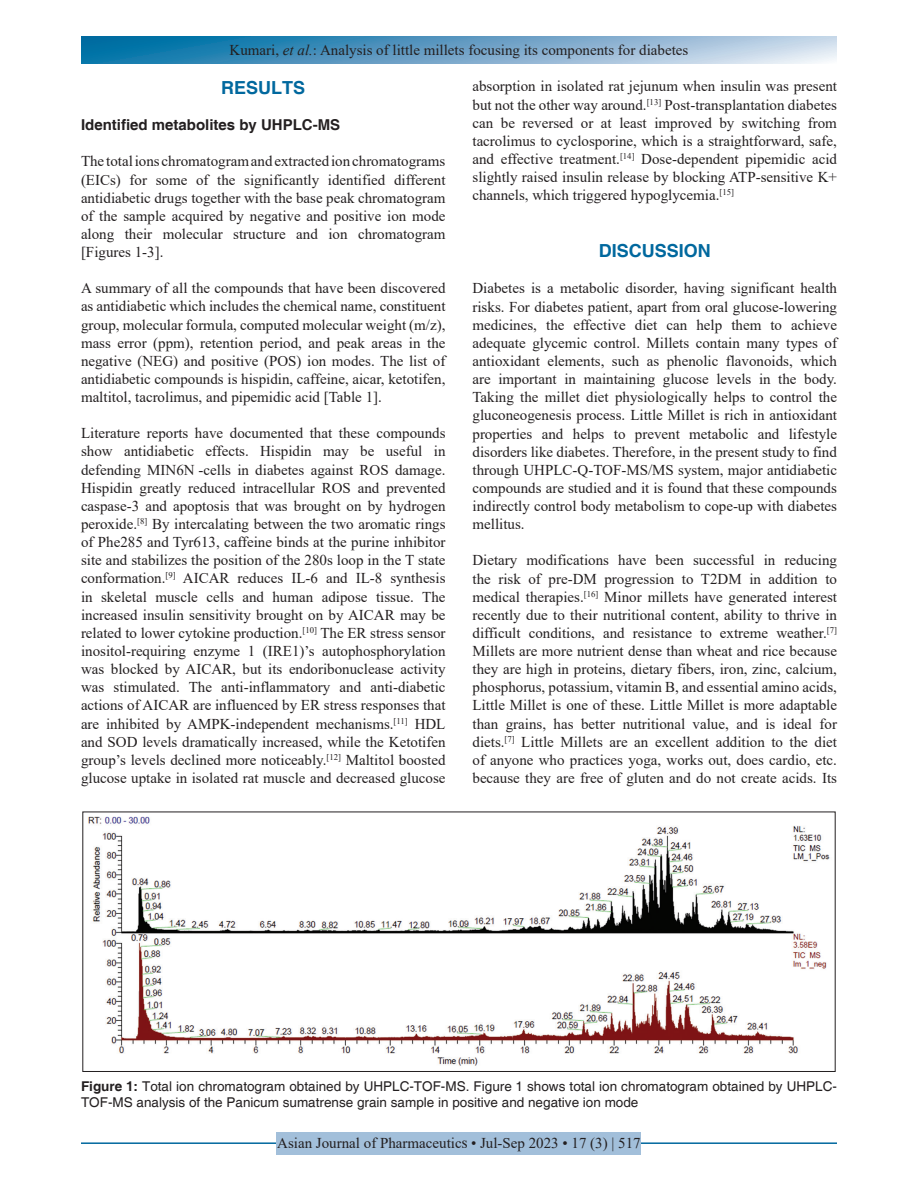
<style>
.page{position:relative;width:918px;height:1188px;background:#fff}
.page>*{position:absolute;margin:0;border:0;box-sizing:border-box;transform-origin:0 0}
.t1{font:700 18px "Helvetica";color:#00689e}
.TX{font:15px/18.1px "Times New Roman";color:#231f20;text-align:justify}
.RF{font:15px "Times New Roman";color:#231f20}
.H2_No_Above_Space{font:700 15px "Helvetica";color:#231f20}
.REF{font:13.5px/16.5px "Helvetica";color:#231f20}
.s1{font-style:italic}
.s2{font-weight:700}
</style>
<div class="page">
<svg style="left:81px;top:37px;width:756px;height:27px;background:#6ba4c8"></svg>
<hr style="left:81px;top:1142px;width:756px;height:2px;background:#00689e">
<div style="left:277px;top:1132px;width:364px;height:22px;background:#a2bfda"></div>
<img style="left:88px;top:816px;width:742px;height:250px">
<div style="left:83px;top:812px;width:752px;height:260px;border:1px solid #231f20"></div>
<p class="TX" style="left:230px;top:41px;width:460px">Kumari, <span class="s1">et al.</span>: Analysis of little millets focusing its components for diabetes</p>
<h1 class="t1" style="left:221px;top:77px;width:86px">RESULTS</h1>
<p class="H2_No_Above_Space" style="left:81px;top:116px;width:261px">Identified metabolites by UHPLC-MS</p>
<p class="TX" style="left:81px;top:152px;width:366px">The total ions chromatogram and extracted ion chromatograms (EICs) for some of the significantly identified different antidiabetic drugs together with the base peak chromatogram of the sample acquired by negative and positive ion mode along their molecular structure and ion chromatogram [Figures 1-3].</p>
<p class="TX" style="left:81px;top:279px;width:366px">A summary of all the compounds that have been discovered as antidiabetic which includes the chemical name, constituent group, molecular formula, computed molecular weight (m/z), mass error (ppm), retention period, and peak areas in the negative (NEG) and positive (POS) ion modes. The list of antidiabetic compounds is hispidin, caffeine, aicar, ketotifen, maltitol, tacrolimus, and pipemidic acid [Table 1].</p>
<p class="TX" style="left:81px;top:424px;width:366px">Literature reports have documented that these compounds show antidiabetic effects. Hispidin may be useful in defending MIN6N -cells in diabetes against ROS damage.<br>Hispidin greatly reduced intracellular ROS and prevented caspase-3 and apoptosis that was brought on by hydrogen peroxide.<sup>[8]</sup> By intercalating between the two aromatic rings of Phe285 and Tyr613, caffeine binds at the purine inhibitor site and stabilizes the position of the 280s loop in the T state conformation.<sup>[9]</sup> AICAR reduces IL-6 and IL-8 synthesis in skeletal muscle cells and human adipose tissue. The increased insulin sensitivity brought on by AICAR may be related to lower cytokine production.<sup>[10]</sup> The ER stress sensor inositol-requiring enzyme 1 (IRE1)’s autophosphorylation was blocked by AICAR, but its endoribonuclease activity was stimulated. The anti-inflammatory and anti-diabetic actions of AICAR are influenced by ER stress responses that are inhibited by AMPK-independent mechanisms.<sup>[11]</sup> HDL and SOD levels dramatically increased, while the Ketotifen group’s levels declined more noticeably.<sup>[12]</sup> Maltitol boosted glucose uptake in isolated rat muscle and decreased glucose</p>
<p class="TX" style="left:472px;top:77px;width:366px">absorption in isolated rat jejunum when insulin was present but not the other way around.<sup>[13]</sup> Post-transplantation diabetes can be reversed or at least improved by switching from tacrolimus to cyclosporine, which is a straightforward, safe, and effective treatment.<sup>[14]</sup> Dose-dependent pipemidic acid slightly raised insulin release by blocking ATP-sensitive K+ channels, which triggered hypoglycemia.<sup>[15]</sup></p>
<h1 class="t1" style="left:599px;top:240px;width:114px">DISCUSSION</h1>
<p class="TX" style="left:472px;top:279px;width:366px">Diabetes is a metabolic disorder, having significant health risks. For diabetes patient, apart from oral glucose-lowering medicines, the effective diet can help them to achieve adequate glycemic control. Millets contain many types of antioxidant elements, such as phenolic flavonoids, which are important in maintaining glucose levels in the body.<br>Taking the millet diet physiologically helps to control the gluconeogenesis process. Little Millet is rich in antioxidant properties and helps to prevent metabolic and lifestyle disorders like diabetes. Therefore, in the present study to find through UHPLC-Q-TOF-MS/MS system, major antidiabetic compounds are studied and it is found that these compounds indirectly control body metabolism to cope-up with diabetes mellitus.</p>
<p class="TX" style="left:472px;top:551px;width:366px">Dietary modifications have been successful in reducing the risk of pre-DM progression to T2DM in addition to medical therapies.<sup>[16]</sup> Minor millets have generated interest recently due to their nutritional content, ability to thrive in difficult conditions, and resistance to extreme weather.<sup>[7] </sup>Millets are more nutrient dense than wheat and rice because they are high in proteins, dietary fibers, iron, zinc, calcium, phosphorus, potassium, vitamin B, and essential amino acids, Little Millet is one of these. Little Millet is more adaptable than grains, has better nutritional value, and is ideal for diets.<sup>[7]</sup> Little Millets are an excellent addition to the diet of anyone who practices yoga, works out, does cardio, etc. because they are free of gluten and do not create acids. Its</p>
<p class="REF" style="left:81px;top:1078px;width:757px"><span class="s2">Figure 1:</span> Total ion chromatogram obtained by UHPLC-TOF-MS. Figure 1 shows total ion chromatogram obtained by UHPLC-<br>TOF-MS analysis of the Panicum sumatrense grain sample in positive and negative ion mode</p>
<p class="RF" style="left:277px;top:1133px;width:365px">Asian Journal of Pharmaceutics • Jul-Sep 2023 • 17 (3) | 517</p>
</div>
